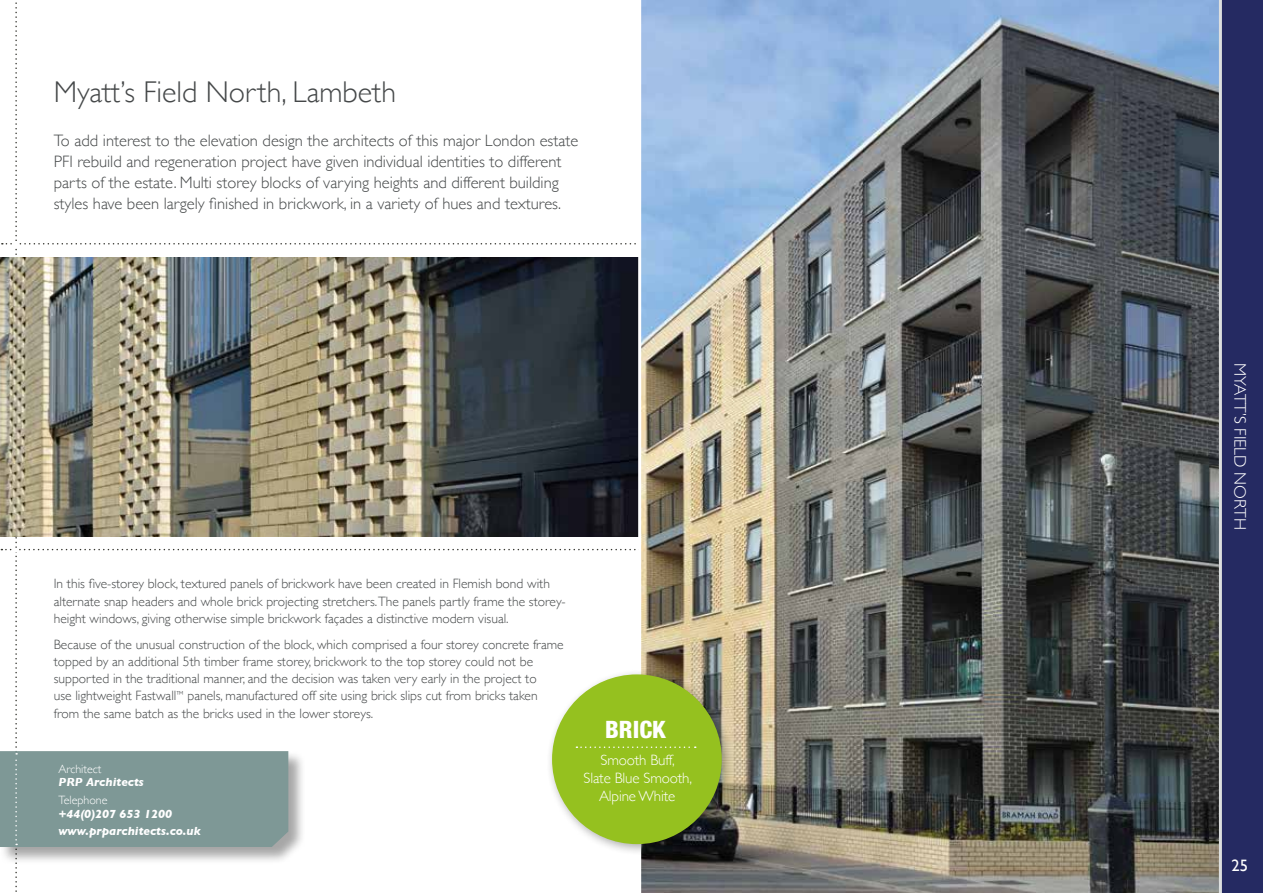
<style>
.page{position:relative;width:1263px;height:893px;background:#fff}
.page>*{position:absolute;margin:0;border:0;box-sizing:border-box;transform-origin:0 0}
.t1{font:300 30px "Gill Sans";color:#454849}
.t2{font:800 condensed 24px "Helvetica Neue";color:#fff}
.t3{font:300 16.8px "Gill Sans";color:#fff}
.t4{font:300 16.5px/21px "Gill Sans";color:#454849}
.t5{font:16.5px "Gill Sans";color:#fff}
.t6{font:300 15px/18px "Gill Sans";letter-spacing:-.01em;color:#fff;text-align:center}
.t7{font:300 13.5px/17.2px "Gill Sans";color:#454849}
.t8{font:italic 700 12px/17.7px "Gill Sans";color:#fff}
.t9{font:300 12px "Gill Sans";color:#fff}
</style>
<div class="page">
<div style="left:1221px;top:0;width:42px;height:893px;background:#252a62"></div>
<img style="left:0;top:0;width:1222px;height:893px">
<h1 class="t1" style="left:54px;top:69px;width:344px">Myatt’s Field North, Lambeth</h1>
<p class="t4" style="left:54px;top:130px;width:526px">To add interest to the elevation design the architects of this major London estate PFI rebuild and regeneration project have given individual identities to different parts of the estate. Multi storey blocks of varying heights and different building styles have been largely finished in brickwork, in a variety of hues and textures.</p>
<p class="t7" style="left:54px;top:575px;width:514px">In this five-storey block, textured panels of brickwork have been created in Flemish bond with alternate snap headers and whole brick projecting stretchers.The panels partly frame the storey&shy;height windows, giving otherwise simple brickwork façades a distinctive modern visual.</p>
<p class="t7" style="left:54px;top:635px;width:511px">Because of the unusual construction of the block, which comprised a four storey concrete frame topped by an additional 5th timber frame storey, brickwork to the top storey could not be supported in the traditional manner, and the decision was taken very early in the project to<br>use lightweight Fastwall<sup>™</sup> panels, manufactured off site using brick slips cut from bricks taken from the same batch as the bricks used in the lower storeys.</p>
<h2 class="t2" style="left:605px;top:715px;width:62px">BRICK</h2>
<p class="t9" style="left:58px;top:760px;width:45px">Architect</p>
<p class="t8" style="left:58px;top:773px;width:87px">PRP Architects</p>
<p class="t9" style="left:58px;top:791px;width:51px">Telephone</p>
<p class="t8" style="left:58px;top:805px;width:144px">+44(0)207 653 1200 www.prparchitects.co.uk</p>
<p class="t6" style="left:583px;top:750px;width:110px">Smooth Buff,<br>Slate Blue Smooth,<br>Alpine White</p>
<p class="t3" style="left:1253px;top:363px;width:168px;rotate:90deg">MYATT’S FIELD NORTH</p>
<p class="t5" style="left:1231px;top:855px;width:18px">25</p>
</div>
